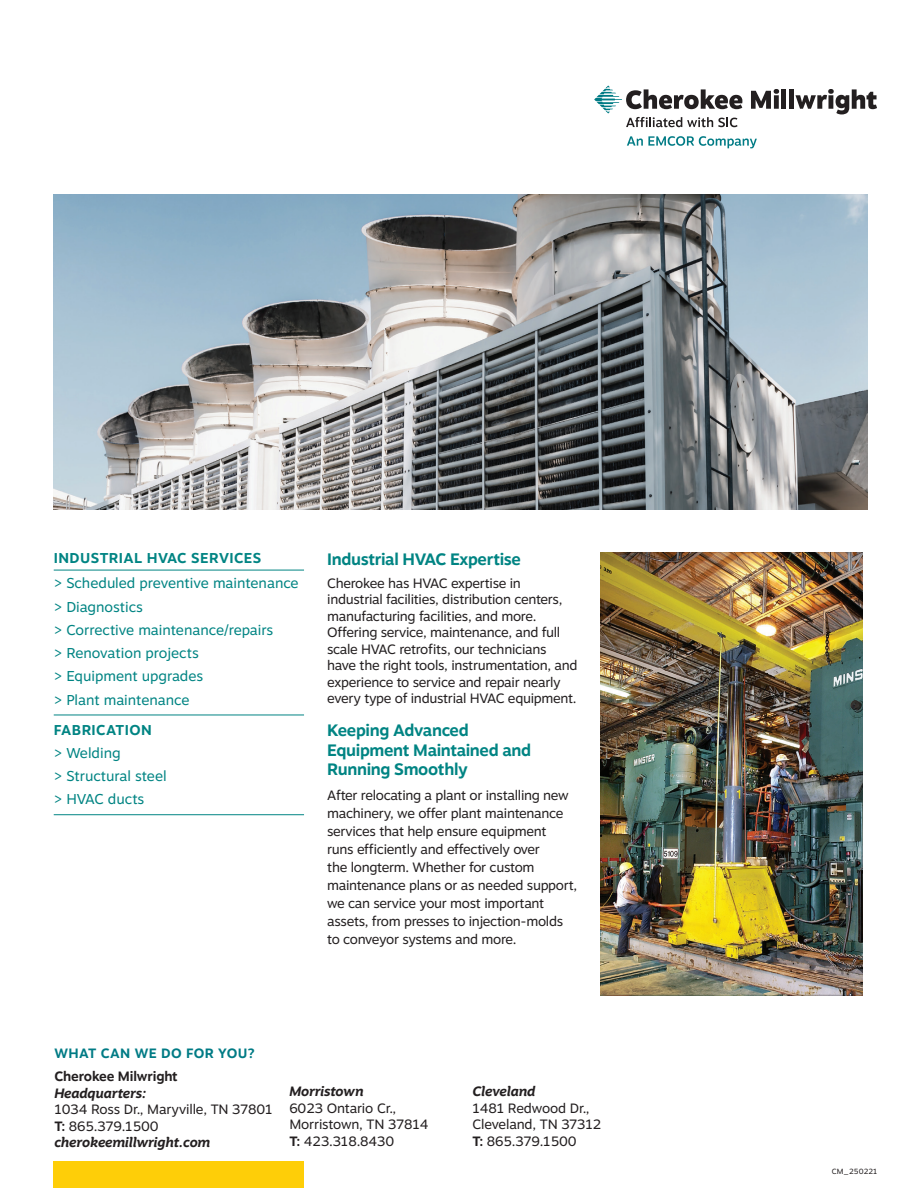
<style>
.page{position:relative;width:918px;height:1188px;background:#fff}
.page>*{position:absolute;margin:0;border:0;box-sizing:border-box;transform-origin:0 0}
.t1{font:700 16.5px/19.5px "Motiva Sans";letter-spacing:-.02em;color:#008483}
.t2{font:14.25px/23.2px "Motiva Sans";color:#008483}
.t3{font:700 14.25px "Motiva Sans";letter-spacing:.03em;color:#008483}
.t4{font:13.5px/16.5px "Motiva Sans";letter-spacing:-.02em;color:#231f20}
.t5{font:italic 700 13.5px "Motiva Sans";letter-spacing:-.01em;color:#231f20}
.t6{font:700 13.5px "Motiva Sans";letter-spacing:.03em;color:#007b85}
.t7{font:700 13.5px "Motiva Sans";letter-spacing:-.01em;color:#231f20}
.t8{font:7.5px "Motiva Sans";letter-spacing:.01em;color:#231f20}
.s1{font-weight:700}
.s2{font-weight:700;font-style:italic}
</style>
<div class="page">
<div style="left:54px;top:1161px;width:250px;height:27px;background:#fece08"></div>
<svg style="left:751px;top:89px;width:28px;height:20px"></svg>
<div style="left:781px;top:89px;width:5px;height:20px;background:#231f20"></div>
<div style="left:789px;top:89px;width:5px;height:20px;background:#231f20"></div>
<svg style="left:795px;top:89px;width:82px;height:25px"></svg>
<svg style="left:594px;top:86px;width:148px;height:41px"></svg>
<svg style="left:627px;top:136px;width:130px;height:12px"></svg>
<img style="left:54px;top:194px;width:813px;height:316px">
<hr style="left:54px;top:570px;width:250px;height:1px;background:#008483">
<hr style="left:54px;top:715px;width:250px;height:1px;background:#008483">
<hr style="left:54px;top:814px;width:250px;height:1px;background:#008483">
<img style="left:600px;top:552px;width:262px;height:444px">
<p class="t3" style="left:54px;top:547px;width:209px">INDUSTRIAL HVAC SERVICES</p>
<p class="t2" style="left:54px;top:571px;width:247px">&gt; Scheduled preventive maintenance &gt; Diagnostics<br>&gt; Corrective maintenance/repairs<br>&gt; Renovation projects<br>&gt; Equipment upgrades<br>&gt; Plant maintenance</p>
<p class="t3" style="left:54px;top:719px;width:99px">FABRICATION</p>
<p class="t2" style="left:54px;top:741px;width:115px">&gt; Welding<br>&gt; Structural steel &gt; HVAC ducts</p>
<p class="t1" style="left:327px;top:549px;width:195px">Industrial HVAC Expertise</p>
<p class="t4" style="left:327px;top:575px;width:252px">Cherokee has HVAC expertise in industrial facilities, distribution centers, manufacturing facilities, and more.<br>Offering service, maintenance, and full scale HVAC retrofits, our technicians have the right tools, instrumentation, and experience to service and repair nearly every type of industrial HVAC equipment.</p>
<p class="t1" style="left:327px;top:720px;width:206px">Keeping Advanced<br>Equipment Maintained and<br>Running Smoothly</p>
<p class="t4" style="left:327px;top:786px;width:251px;line-height:18px">After relocating a plant or installing new machinery, we offer plant maintenance services that help ensure equipment<br>runs efficiently and effectively over<br>the longterm. Whether for custom maintenance plans or as needed support, we can service your most important assets, from presses to injection-molds to conveyor systems and more.</p>
<p class="t6" style="left:55px;top:1043px;width:202px">WHAT CAN WE DO FOR YOU?</p>
<p class="t7" style="left:54px;top:1067px;width:125px">Cherokee Milwright</p>
<p class="t5" style="left:54px;top:1083px;width:93px">Headquarters:</p>
<p class="t4" style="left:54px;top:1101px;width:220px">1034 Ross Dr., Maryville, TN 37801<br><span class="s1">T:</span> 865.379.1500 <span class="s2">cherokeemillwright.com</span></p>
<p class="t5" style="left:289px;top:1082px;width:76px">Morristown</p>
<p class="t4" style="left:289px;top:1100px;width:141px">6023 Ontario Cr.,<br>Morristown, TN 37814<br><span class="s1">T:</span> 423.318.8430</p>
<p class="t5" style="left:472px;top:1082px;width:65px">Cleveland</p>
<p class="t4" style="left:472px;top:1100px;width:130px">1481 Redwood Dr.,<br>Cleveland, TN 37312<br><span class="s1">T:</span> 865.379.1500</p>
<p class="t8" style="left:832px;top:1166px;width:47px">CM_250221</p>
</div>
